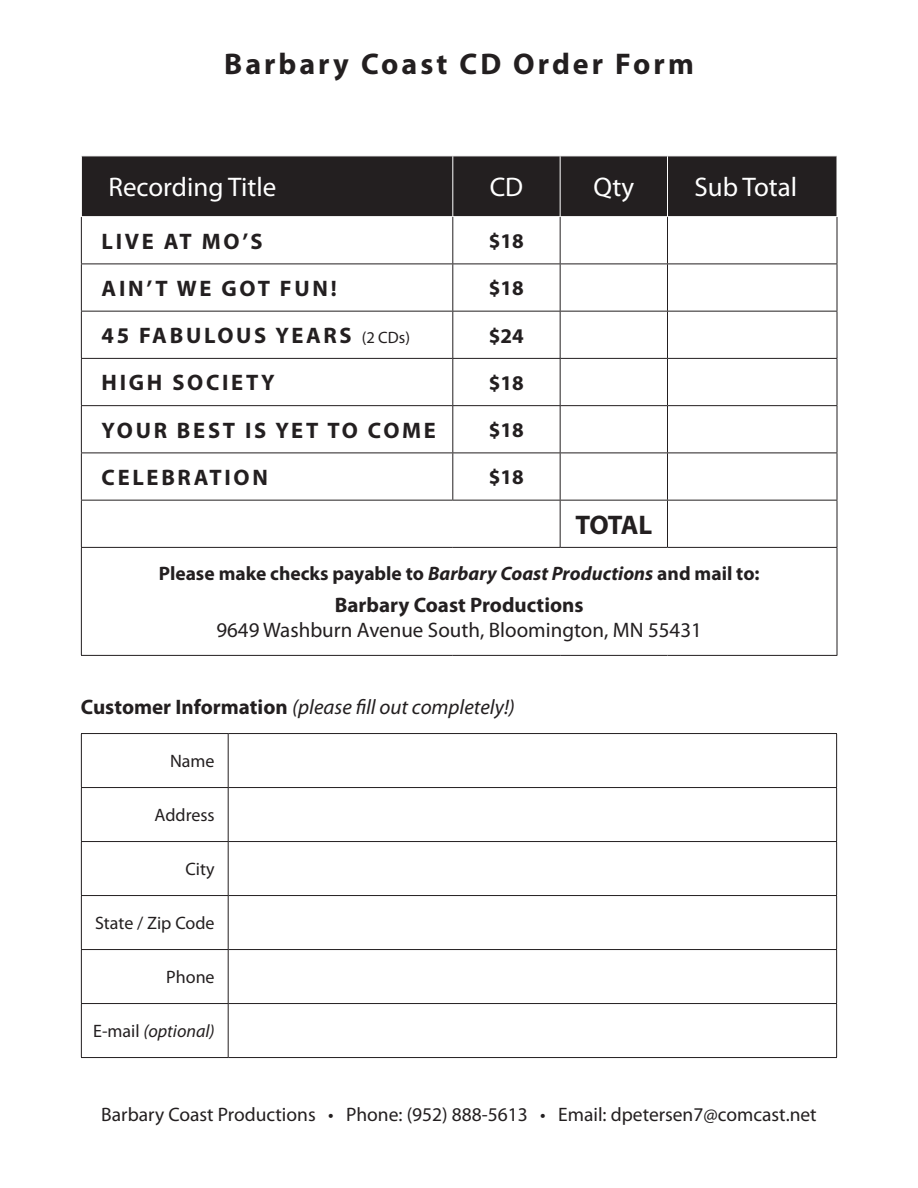
<style>
.page{position:relative;width:918px;height:1188px;background:#fff}
.page>*{position:absolute;margin:0;border:0;box-sizing:border-box;transform-origin:0 0}
.t1{font:700 30px "Myriad Pro";letter-spacing:.1em;color:#231f20}
.t2{font:27px "Myriad Pro";color:#fff}
.t3{font:700 27px "Myriad Pro";letter-spacing:-.03em;color:#231f20}
.t4{font:700 22.5px "Myriad Pro";letter-spacing:.12em;color:#231f20}
.t5{font:italic 21px "Myriad Pro";color:#231f20}
.t6{font:21px "Myriad Pro";color:#231f20}
.t7{font:700 21px "Myriad Pro";color:#231f20}
.t8{font:19.5px "Myriad Pro";color:#231f20}
.t9{font:700 19.5px "Myriad Pro";color:#231f20}
.t10{font:18px "Myriad Pro";color:#231f20}
.t11{font:italic 18px "Myriad Pro";color:#231f20}
.s1{font-weight:400;font-size:16.5px}
.s2{font-style:italic}
.s3{font-weight:700;font-style:normal}
.s4{font-style:normal}
</style>
<div class="page">
<div style="left:82px;top:157px;width:755px;height:59px;background:#231f20"></div>
<hr style="left:452px;top:156px;width:1px;height:60px;background:#fff">
<hr style="left:560px;top:156px;width:1px;height:60px;background:#fff">
<hr style="left:667px;top:156px;width:1px;height:60px;background:#fff">
<hr style="left:81px;top:217px;width:1px;height:47px;background:#231f20">
<hr style="left:452px;top:217px;width:1px;height:47px;background:#231f20">
<hr style="left:560px;top:217px;width:1px;height:47px;background:#231f20">
<hr style="left:667px;top:217px;width:1px;height:47px;background:#231f20">
<hr style="left:837px;top:217px;width:1px;height:47px;background:#231f20">
<hr style="left:81px;top:264px;width:372px;height:1px;background:#231f20">
<hr style="left:81px;top:264px;width:1px;height:47px;background:#231f20">
<hr style="left:453px;top:264px;width:107px;height:1px;background:#231f20">
<hr style="left:452px;top:264px;width:1px;height:47px;background:#231f20">
<hr style="left:560px;top:264px;width:107px;height:1px;background:#231f20">
<hr style="left:560px;top:264px;width:1px;height:47px;background:#231f20">
<hr style="left:667px;top:264px;width:170px;height:1px;background:#231f20">
<hr style="left:667px;top:264px;width:1px;height:47px;background:#231f20">
<hr style="left:837px;top:264px;width:1px;height:47px;background:#231f20">
<hr style="left:81px;top:311px;width:372px;height:1px;background:#231f20">
<hr style="left:81px;top:312px;width:1px;height:46px;background:#231f20">
<hr style="left:453px;top:311px;width:107px;height:1px;background:#231f20">
<hr style="left:452px;top:312px;width:1px;height:46px;background:#231f20">
<hr style="left:560px;top:311px;width:107px;height:1px;background:#231f20">
<hr style="left:560px;top:312px;width:1px;height:46px;background:#231f20">
<hr style="left:667px;top:311px;width:170px;height:1px;background:#231f20">
<hr style="left:667px;top:312px;width:1px;height:46px;background:#231f20">
<hr style="left:837px;top:312px;width:1px;height:46px;background:#231f20">
<hr style="left:81px;top:358px;width:372px;height:1px;background:#231f20">
<hr style="left:81px;top:359px;width:1px;height:46px;background:#231f20">
<hr style="left:453px;top:358px;width:107px;height:1px;background:#231f20">
<hr style="left:452px;top:359px;width:1px;height:46px;background:#231f20">
<hr style="left:560px;top:358px;width:107px;height:1px;background:#231f20">
<hr style="left:560px;top:359px;width:1px;height:46px;background:#231f20">
<hr style="left:667px;top:358px;width:170px;height:1px;background:#231f20">
<hr style="left:667px;top:359px;width:1px;height:46px;background:#231f20">
<hr style="left:837px;top:359px;width:1px;height:46px;background:#231f20">
<hr style="left:81px;top:405px;width:372px;height:1px;background:#231f20">
<hr style="left:81px;top:406px;width:1px;height:47px;background:#231f20">
<hr style="left:453px;top:405px;width:107px;height:1px;background:#231f20">
<hr style="left:452px;top:406px;width:1px;height:47px;background:#231f20">
<hr style="left:560px;top:405px;width:107px;height:1px;background:#231f20">
<hr style="left:560px;top:406px;width:1px;height:47px;background:#231f20">
<hr style="left:667px;top:405px;width:170px;height:1px;background:#231f20">
<hr style="left:667px;top:406px;width:1px;height:47px;background:#231f20">
<hr style="left:837px;top:406px;width:1px;height:47px;background:#231f20">
<hr style="left:81px;top:453px;width:372px;height:1px;background:#231f20">
<hr style="left:81px;top:453px;width:1px;height:47px;background:#231f20">
<hr style="left:453px;top:453px;width:107px;height:1px;background:#231f20">
<hr style="left:452px;top:453px;width:1px;height:47px;background:#231f20">
<hr style="left:560px;top:453px;width:107px;height:1px;background:#231f20">
<hr style="left:560px;top:453px;width:1px;height:47px;background:#231f20">
<hr style="left:667px;top:453px;width:170px;height:1px;background:#231f20">
<hr style="left:667px;top:453px;width:1px;height:47px;background:#231f20">
<hr style="left:837px;top:453px;width:1px;height:47px;background:#231f20">
<hr style="left:81px;top:500px;width:372px;height:1px;background:#231f20">
<hr style="left:81px;top:501px;width:1px;height:46px;background:#231f20">
<hr style="left:453px;top:500px;width:107px;height:1px;background:#231f20">
<hr style="left:560px;top:500px;width:107px;height:1px;background:#231f20">
<hr style="left:560px;top:501px;width:1px;height:46px;background:#231f20">
<hr style="left:667px;top:500px;width:170px;height:1px;background:#231f20">
<hr style="left:667px;top:501px;width:1px;height:46px;background:#231f20">
<hr style="left:837px;top:501px;width:1px;height:46px;background:#231f20">
<hr style="left:81px;top:547px;width:372px;height:1px;background:#231f20">
<hr style="left:81px;top:548px;width:1px;height:107px;background:#231f20">
<hr style="left:453px;top:547px;width:107px;height:1px;background:#231f20">
<hr style="left:560px;top:547px;width:107px;height:1px;background:#231f20">
<hr style="left:667px;top:547px;width:170px;height:1px;background:#231f20">
<hr style="left:837px;top:548px;width:1px;height:107px;background:#231f20">
<hr style="left:81px;top:655px;width:372px;height:1px;background:#231f20">
<hr style="left:453px;top:655px;width:107px;height:1px;background:#231f20">
<hr style="left:560px;top:655px;width:107px;height:1px;background:#231f20">
<hr style="left:667px;top:655px;width:170px;height:1px;background:#231f20">
<hr style="left:81px;top:733px;width:147px;height:1px;background:#231f20">
<hr style="left:81px;top:734px;width:1px;height:53px;background:#231f20">
<hr style="left:228px;top:733px;width:609px;height:1px;background:#231f20">
<hr style="left:228px;top:734px;width:1px;height:53px;background:#231f20">
<hr style="left:836px;top:734px;width:1px;height:53px;background:#231f20">
<hr style="left:81px;top:787px;width:147px;height:1px;background:#231f20">
<hr style="left:81px;top:788px;width:1px;height:53px;background:#231f20">
<hr style="left:228px;top:787px;width:609px;height:1px;background:#231f20">
<hr style="left:228px;top:788px;width:1px;height:53px;background:#231f20">
<hr style="left:836px;top:788px;width:1px;height:53px;background:#231f20">
<hr style="left:81px;top:841px;width:147px;height:1px;background:#231f20">
<hr style="left:81px;top:842px;width:1px;height:53px;background:#231f20">
<hr style="left:228px;top:841px;width:609px;height:1px;background:#231f20">
<hr style="left:228px;top:842px;width:1px;height:53px;background:#231f20">
<hr style="left:836px;top:842px;width:1px;height:53px;background:#231f20">
<hr style="left:81px;top:895px;width:147px;height:1px;background:#231f20">
<hr style="left:81px;top:896px;width:1px;height:53px;background:#231f20">
<hr style="left:228px;top:895px;width:609px;height:1px;background:#231f20">
<hr style="left:228px;top:896px;width:1px;height:53px;background:#231f20">
<hr style="left:836px;top:896px;width:1px;height:53px;background:#231f20">
<hr style="left:81px;top:949px;width:147px;height:1px;background:#231f20">
<hr style="left:81px;top:950px;width:1px;height:53px;background:#231f20">
<hr style="left:228px;top:949px;width:609px;height:1px;background:#231f20">
<hr style="left:228px;top:950px;width:1px;height:53px;background:#231f20">
<hr style="left:836px;top:950px;width:1px;height:53px;background:#231f20">
<hr style="left:81px;top:1003px;width:147px;height:1px;background:#231f20">
<hr style="left:81px;top:1004px;width:1px;height:53px;background:#231f20">
<hr style="left:228px;top:1003px;width:609px;height:1px;background:#231f20">
<hr style="left:228px;top:1004px;width:1px;height:53px;background:#231f20">
<hr style="left:836px;top:1004px;width:1px;height:53px;background:#231f20">
<hr style="left:81px;top:1057px;width:147px;height:1px;background:#231f20">
<hr style="left:228px;top:1057px;width:609px;height:1px;background:#231f20">
<h1 class="t1" style="left:224px;top:45px;width:471px">Barbary Coast CD Order Form</h1>
<p class="t2" style="left:108px;top:171px;width:169px">Recording Title</p>
<p class="t2" style="left:490px;top:171px;width:35px">CD</p>
<p class="t2" style="left:593px;top:171px;width:42px">Qty</p>
<p class="t2" style="left:694px;top:171px;width:104px">Sub Total</p>
<p class="t4" style="left:102px;top:226px;width:163px">LIVE AT MO’S</p>
<p class="t7" style="left:489px;top:227px;width:36px">$18</p>
<p class="t4" style="left:102px;top:274px;width:237px">AIN’T WE GOT FUN!</p>
<p class="t7" style="left:489px;top:275px;width:36px">$18</p>
<p class="t4" style="left:102px;top:321px;width:310px">45 FABULOUS YEARS <span class="s1">(2 CDs)</span></p>
<p class="t7" style="left:489px;top:322px;width:36px">$24</p>
<p class="t4" style="left:102px;top:368px;width:175px">HIGH SOCIETY</p>
<p class="t7" style="left:489px;top:369px;width:36px">$18</p>
<p class="t4" style="left:102px;top:415px;width:336px">YOUR BEST IS YET TO COME</p>
<p class="t7" style="left:489px;top:416px;width:36px">$18</p>
<p class="t4" style="left:102px;top:463px;width:168px">CELEBRATION</p>
<p class="t7" style="left:489px;top:464px;width:36px">$18</p>
<p class="t3" style="left:575px;top:507px;width:78px">TOTAL</p>
<p class="t9" style="left:159px;top:561px;width:603px">Please make checks payable to <span class="s2">Barbary Coast Productions</span> and mail to:</p>
<p class="t7" style="left:335px;top:591px;width:250px">Barbary Coast Productions</p>
<p class="t6" style="left:216px;top:617px;width:487px">9649 Washburn Avenue South, Bloomington, MN 55431</p>
<p class="t5" style="left:81px;top:694px;width:435px"><span class="s3">Customer Information</span> (please fill out completely!)</p>
<p class="t10" style="left:170px;top:750px;width:46px">Name</p>
<p class="t10" style="left:155px;top:804px;width:62px">Address</p>
<p class="t10" style="left:185px;top:858px;width:31px">City</p>
<p class="t10" style="left:95px;top:912px;width:121px">State / Zip Code</p>
<p class="t10" style="left:166px;top:966px;width:50px">Phone</p>
<p class="t11" style="left:93px;top:1020px;width:123px"><span class="s4">E-mail</span> (optional)</p>
<p class="t8" style="left:101px;top:1103px;width:717px">Barbary Coast Productions • Phone: (952) 888-5613 • Email: dpetersen7@comcast.net</p>
</div>
